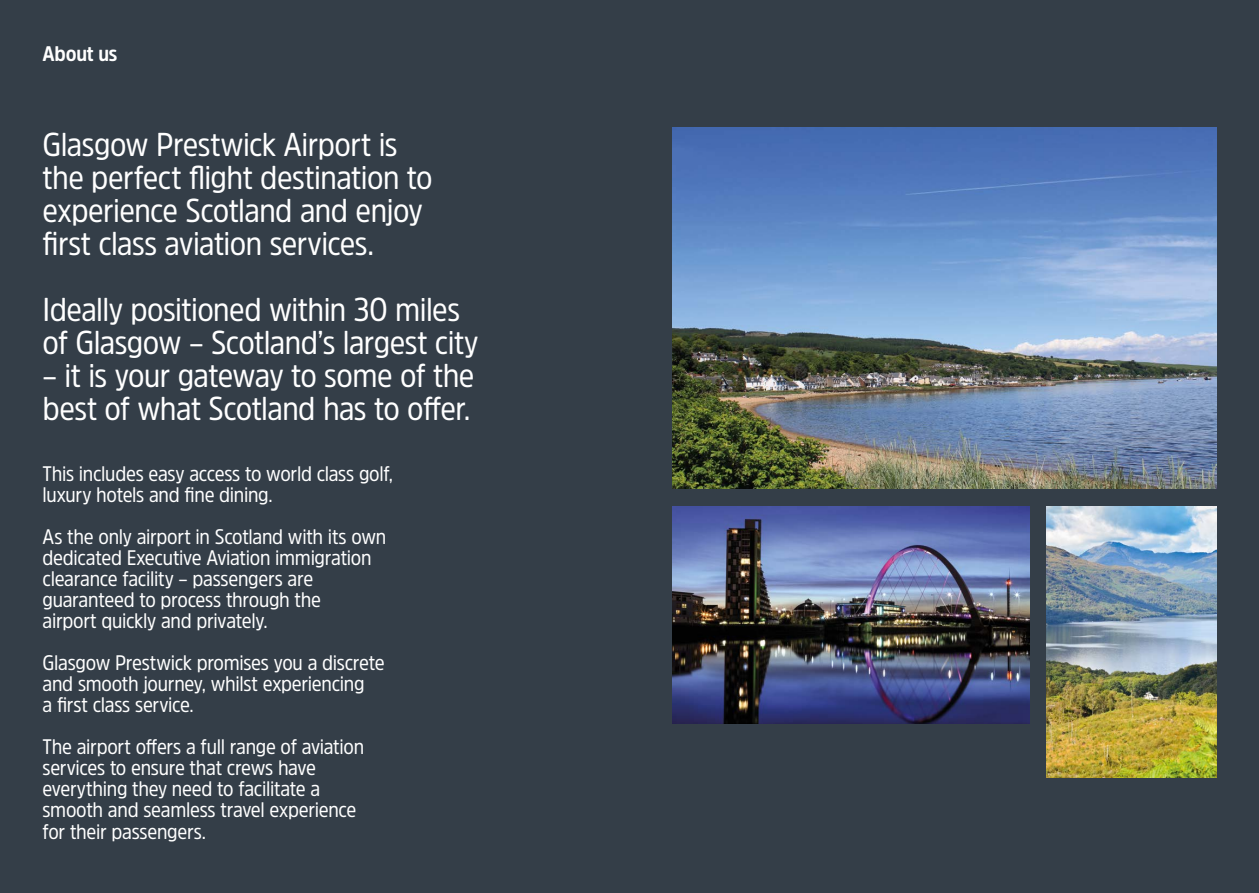
<style>
.page{position:relative;width:1259px;height:893px;background:#fff}
.page>*{position:absolute;margin:0;border:0;box-sizing:border-box;transform-origin:0 0}
.t1{font:33px/33px "Amsi Pro Narw";letter-spacing:-.015em;color:#fff}
.t2{font:21px/21px "Amsi Pro Narw";letter-spacing:-.015em;color:#fff}
.t3{font:700 21px "Amsi Pro Narw";letter-spacing:-.01em;color:#fff}
</style>
<div class="page">
<div style="left:0;top:0;width:629px;height:893px;background:#343e48"></div>
<div style="left:629px;top:0;width:630px;height:893px;background:#343e48"></div>
<img style="left:672px;top:128px;width:544px;height:360px">
<img style="left:672px;top:506px;width:357px;height:217px">
<img style="left:1046px;top:506px;width:170px;height:271px">
<p class="t3" style="left:43px;top:39px;width:77px">About us</p>
<h1 class="t1" style="left:43px;top:127px;width:392px">Glasgow Prestwick Airport is the perfect flight destination to experience Scotland and enjoy first class aviation services.</h1>
<h1 class="t1" style="left:43px;top:292px;width:437px">Ideally positioned within 30 miles of Glasgow – Scotland’s largest city</h1>
<h1 class="t1" style="left:43px;top:358px;width:433px">– it is your gateway to some of the best of what Scotland has to offer.</h1>
<p class="t2" style="left:43px;top:463px;width:352px">This includes easy access to world class golf, luxury hotels and fine dining.</p>
<p class="t2" style="left:43px;top:526px;width:345px">As the only airport in Scotland with its own dedicated Executive Aviation immigration clearance facility – passengers are guaranteed to process through the<br>airport quickly and privately.</p>
<p class="t2" style="left:43px;top:652px;width:343px">Glasgow Prestwick promises you a discrete and smooth journey, whilst experiencing<br>a first class service.</p>
<p class="t2" style="left:43px;top:736px;width:323px">The airport offers a full range of aviation services to ensure that crews have everything they need to facilitate a smooth and seamless travel experience for their passengers.</p>
</div>
